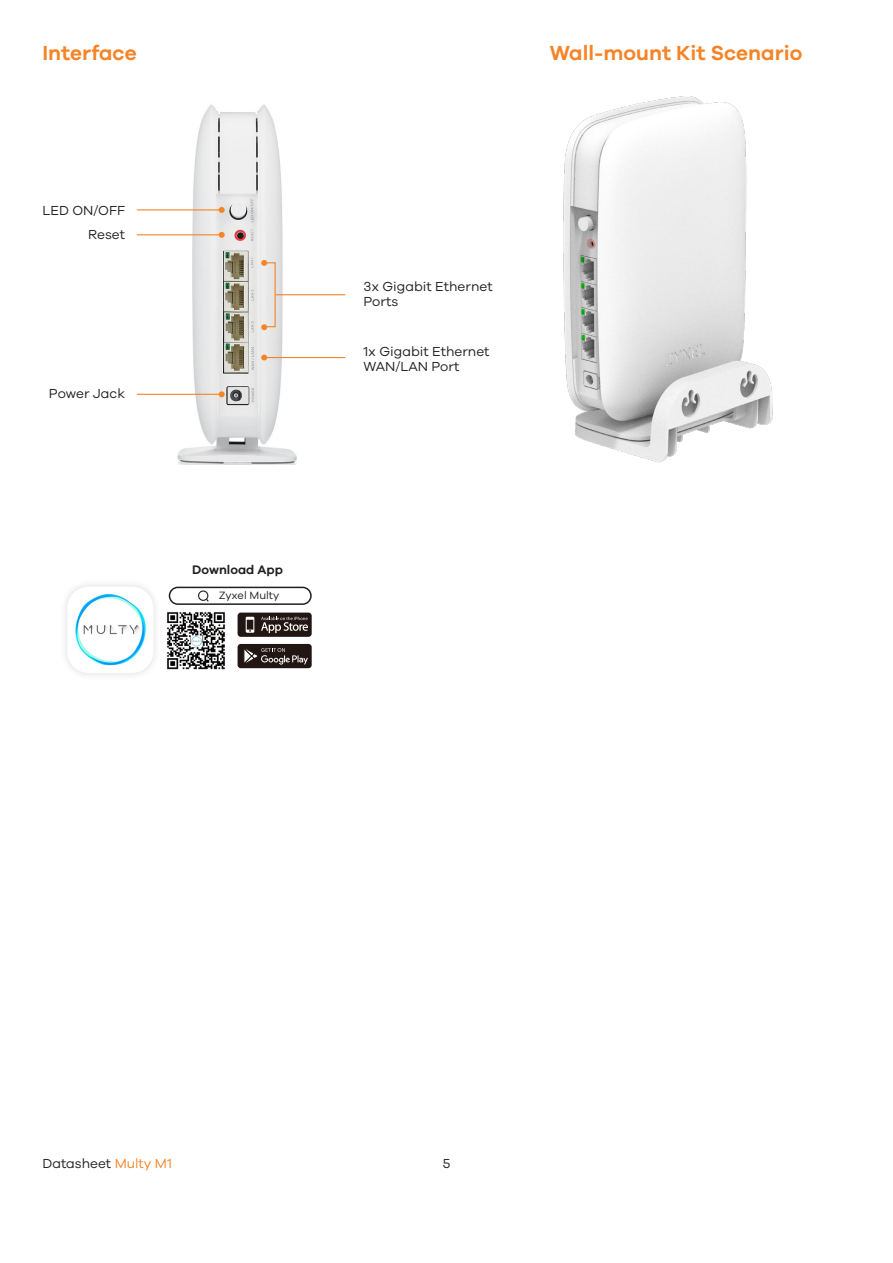
<style>
.page{position:relative;width:893px;height:1263px;background:#fff}
.page>*{position:absolute;margin:0;border:0;box-sizing:border-box;transform-origin:0 0}
.t1{font:600 21px "Galano Grotesque";color:#f58427}
.t2{font:13.5px/15px "Galano Grotesque";color:#231f20}
.brand_2_0_intro_bene{font:600 12.75px "Galano Grotesque";color:#231f20}
.table_item{font:10.95px "Galano Grotesque";color:#231f20}
.s1{color:#f58427}
</style>
<div class="page">
<img style="left:163px;top:104px;width:163px;height:361px">
<img style="left:563px;top:96px;width:210px;height:367px">
<img style="left:167px;top:612px;width:58px;height:58px">
<div style="left:198px;top:590px;width:10px;height:11px;border:1px solid #231f20;border-radius:50%"></div>
<svg style="left:219px;top:207px;width:6px;height:6px"></svg>
<svg style="left:219px;top:232px;width:6px;height:6px"></svg>
<svg style="left:219px;top:391px;width:6px;height:6px"></svg>
<svg style="left:261px;top:355px;width:6px;height:5px"></svg>
<svg style="left:261px;top:324px;width:6px;height:6px"></svg>
<svg style="left:261px;top:260px;width:6px;height:6px"></svg>
<hr style="left:276px;top:294px;width:69px;height:1px;background:#f58427">
<hr style="left:137px;top:209px;width:84px;height:1px;background:#f58427">
<hr style="left:137px;top:234px;width:84px;height:1px;background:#f58427">
<hr style="left:137px;top:394px;width:84px;height:1px;background:#f58427">
<hr style="left:264px;top:357px;width:81px;height:1px;background:#f58427">
<div style="left:265px;top:262px;width:11px;height:65px;border:1px solid #f58427"></div>
<div style="left:238px;top:613px;width:74px;height:24px;background:#221612;border-radius:3px"></div>
<svg style="left:246px;top:617px;width:8px;height:16px"></svg>
<svg style="left:261px;top:617px;width:47px;height:16px"></svg>
<div style="left:238px;top:644px;width:74px;height:24px;background:#221612;border-radius:3px"></div>
<svg style="left:244px;top:648px;width:64px;height:17px"></svg>
<div style="left:169px;top:587px;width:143px;height:18px;border:2px solid #231f20;border-radius:8px"></div>
<img style="left:67px;top:587px;width:86px;height:86px">
<p class="t1" style="left:43px;top:40px;width:96px">Interface</p>
<p class="t1" style="left:550px;top:40px;width:254px">Wall-mount Kit Scenario</p>
<p class="t2" style="left:43px;top:203px;width:84px">LED ON/OFF</p>
<p class="t2" style="left:88px;top:226px;width:38px">Reset</p>
<p class="t2" style="left:49px;top:386px;width:78px">Power Jack</p>
<p class="brand_2_0_intro_bene" style="left:192px;top:562px;width:92px">Download App</p>
<p class="table_item" style="left:219px;top:589px;width:62px">Zyxel Multy</p>
<p class="t2" style="left:363px;top:279px;width:131px">3x Gigabit Ethernet<br>Ports</p>
<p class="t2" style="left:363px;top:344px;width:128px">1x Gigabit Ethernet</p>
<p class="t2" style="left:363px;top:359px;width:97px">WAN/LAN Port</p>
<p class="t2" style="left:43px;top:1155px;width:131px">Datasheet <span class="s1">Multy M1</span></p>
<p class="t2" style="left:443px;top:1155px;width:9px">5</p>
</div>
